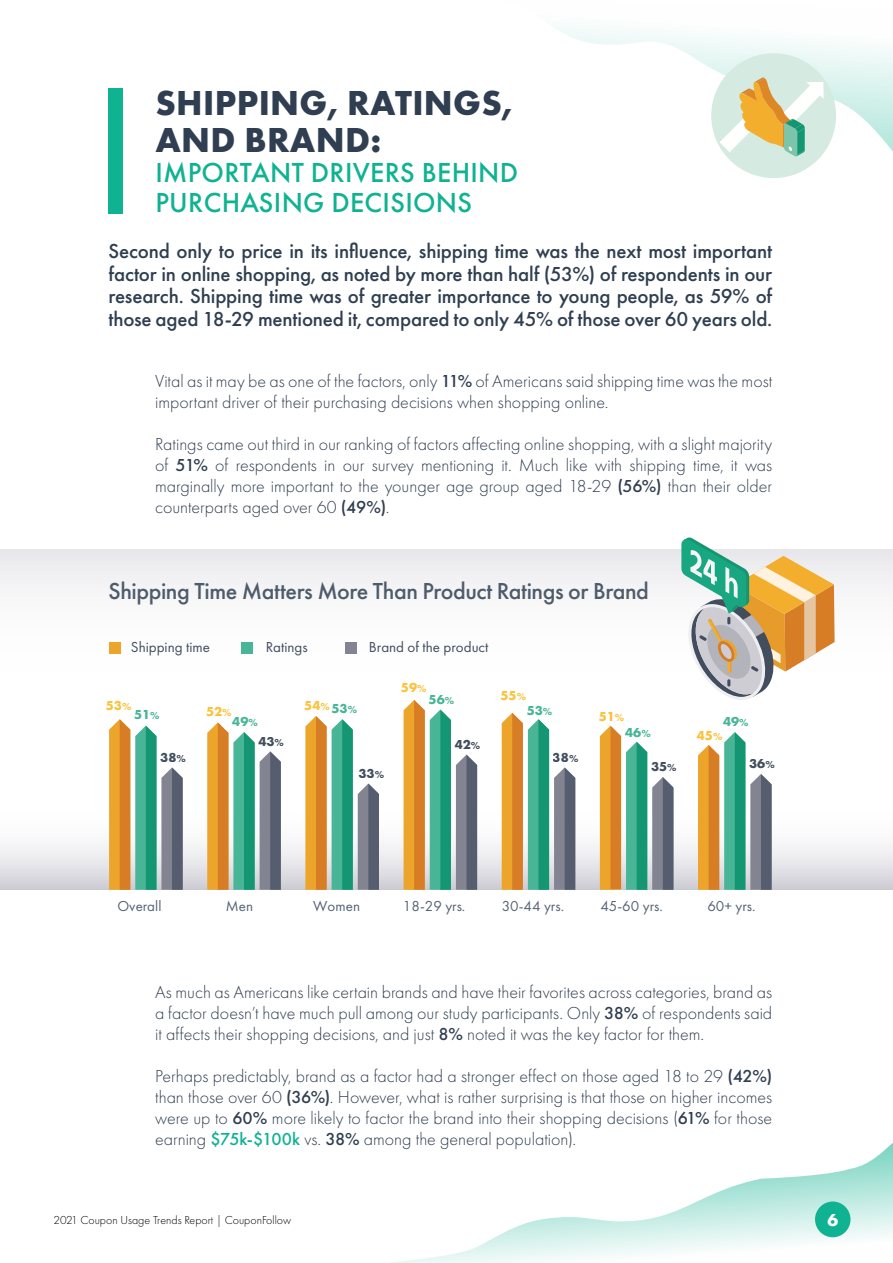
<style>
.page{position:relative;width:893px;height:1263px;background:#fff}
.page>*{position:absolute;margin:0;border:0;box-sizing:border-box;transform-origin:0 0}
.t1{font:700 36px/36px "Futura PT";letter-spacing:.01em;color:#2f3e50}
.t2{font:500 28.5px/30px "Futura PT";letter-spacing:.01em;color:#0fb291}
.t3{font:500 24px "Futura PT";letter-spacing:-.02em;color:#4e5b6a}
.t4{font:500 21px/22.5px "Futura PT";letter-spacing:-.01em;color:#2f3e50;text-align:justify}
.t5{font:300 18px/21px "Futura PT";color:#2f3e50;text-align:justify}
.t6{font:700 18px "Futura PT";color:#fff}
.t7{font:15px "Futura PT";color:#546375}
.t8{font:15px "Futura PT";color:#424d5e}
.t9{font:700 13.5px "Futura PT";color:#fac23b}
.t10{font:700 13.5px "Futura PT";color:#424d5e}
.t11{font:700 13.5px "Futura PT";color:#47b596}
.t12{font:300 12px "Futura PT";color:#000}
.s1{font-weight:500}
.s2{font-size:10.5px}
.s3{color:#47b596}
.s4{font-weight:500;color:#0fb291}
</style>
<div class="page">
<svg style="left:391px;top:1143px;width:502px;height:120px"></svg>
<div style="left:815px;top:1201px;width:35px;height:36px;background:#0fb291;border-radius:50%"></div>
<svg style="left:0;top:549px;width:892px;height:225px"></svg>
<svg style="left:0;top:774px;width:892px;height:116px"></svg>
<svg style="left:109px;top:719px;width:74px;height:171px"></svg>
<svg style="left:404px;top:700px;width:73px;height:190px"></svg>
<svg style="left:207px;top:722px;width:74px;height:168px"></svg>
<svg style="left:305px;top:716px;width:74px;height:174px"></svg>
<svg style="left:502px;top:713px;width:73px;height:177px"></svg>
<svg style="left:600px;top:726px;width:73px;height:164px"></svg>
<svg style="left:698px;top:732px;width:74px;height:158px"></svg>
<div style="left:109px;top:642px;width:11px;height:12px;background:#eda42b"></div>
<div style="left:242px;top:642px;width:11px;height:12px;background:#47b596"></div>
<div style="left:345px;top:642px;width:12px;height:12px;background:#828492"></div>
<svg style="left:681px;top:537px;width:154px;height:170px"></svg>
<div style="left:108px;top:88px;width:15px;height:125px;background:#0fb291"></div>
<svg style="left:553px;top:26px;width:340px;height:126px"></svg>
<div style="left:711px;top:53px;width:125px;height:125px;background:#d5eae1;border-radius:50%"></div>
<svg style="left:719px;top:78px;width:105px;height:79px"></svg>
<h1 class="t1" style="left:155px;top:85px;width:359px">SHIPPING, RATINGS,<br>AND BRAND:</h1>
<h2 class="t2" style="left:155px;top:157px;width:364px">IMPORTANT DRIVERS BEHIND<br>PURCHASING DECISIONS</h2>
<p class="t4" style="left:108px;top:240px;width:665px">Second only to price in its influence, shipping time was the next most important factor in online shopping, as noted by more than half (53%) of respondents in our research. Shipping time was of greater importance to young people, as 59% of those aged 18-29 mentioned it, compared to only 45% of those over 60 years old.</p>
<p class="t5" style="left:155px;top:371px;width:618px">Vital as it may be as one of the factors, only <span class="s1">11%</span> of Americans said shipping time was the most important driver of their purchasing decisions when shopping online.</p>
<p class="t5" style="left:155px;top:434px;width:619px">Ratings came out third in our ranking of factors affecting online shopping, with a slight majority of <span class="s1">51%</span> of respondents in our survey mentioning it. Much like with shipping time, it was marginally more important to the younger age group aged 18-29 <span class="s1">(56%)</span> than their older counterparts aged over 60 <span class="s1">(49%)</span>.</p>
<h3 class="t3" style="left:108px;top:577px;width:542px">Shipping Time Matters More Than Product Ratings or Brand</h3>
<p class="t8" style="left:131px;top:638px;width:81px">Shipping time</p>
<p class="t8" style="left:266px;top:638px;width:43px">Ratings</p>
<p class="t8" style="left:369px;top:638px;width:121px">Brand of the product</p>
<p class="t9" style="left:106px;top:696px;width:27px">53<span class="s2">%</span></p>
<p class="t11" style="left:134px;top:706px;width:27px">51<span class="s2">%</span></p>
<p class="t10" style="left:160px;top:748px;width:27px">38<span class="s2">%</span></p>
<p class="t9" style="left:206px;top:703px;width:27px">52<span class="s2">%</span></p>
<p class="t11" style="left:232px;top:713px;width:27px">49<span class="s2">%</span></p>
<p class="t10" style="left:258px;top:733px;width:27px">43<span class="s2">%</span></p>
<p class="t9" style="left:304px;top:696px;width:54px">54<span class="s2">%</span> <span class="s3">53</span><sub>%</sub></p>
<p class="t10" style="left:358px;top:764px;width:27px">33<span class="s2">%</span></p>
<p class="t9" style="left:401px;top:678px;width:27px">59<span class="s2">%</span></p>
<p class="t11" style="left:429px;top:690px;width:27px">56<span class="s2">%</span></p>
<p class="t10" style="left:455px;top:736px;width:27px">42<span class="s2">%</span></p>
<p class="t9" style="left:501px;top:687px;width:27px">55<span class="s2">%</span></p>
<p class="t11" style="left:527px;top:701px;width:27px">53<span class="s2">%</span></p>
<p class="t10" style="left:553px;top:748px;width:27px">38<span class="s2">%</span></p>
<p class="t9" style="left:599px;top:708px;width:27px">51<span class="s2">%</span></p>
<p class="t11" style="left:723px;top:713px;width:27px">49<span class="s2">%</span></p>
<p class="t11" style="left:625px;top:724px;width:27px">46<span class="s2">%</span></p>
<p class="t9" style="left:697px;top:727px;width:27px">45<span class="s2">%</span></p>
<p class="t10" style="left:651px;top:758px;width:27px">35<span class="s2">%</span></p>
<p class="t10" style="left:749px;top:755px;width:27px">36<span class="s2">%</span></p>
<p class="t7" style="left:117px;top:897px;width:46px">Overall</p>
<p class="t7" style="left:226px;top:897px;width:29px">Men</p>
<p class="t7" style="left:313px;top:897px;width:48px">Women</p>
<p class="t7" style="left:403px;top:897px;width:64px">18-29 yrs.</p>
<p class="t7" style="left:502px;top:897px;width:64px">30-44 yrs.</p>
<p class="t7" style="left:600px;top:897px;width:64px">45-60 yrs.</p>
<p class="t7" style="left:707px;top:897px;width:50px">60+ yrs.</p>
<p class="t5" style="left:155px;top:982px;width:619px">As much as Americans like certain brands and have their favorites across categories, brand as a factor doesn’t have much pull among our study participants. Only <span class="s1">38%</span> of respondents said it affects their shopping decisions, and just <span class="s1">8%</span> noted it was the key factor for them.</p>
<p class="t5" style="left:155px;top:1066px;width:619px">Perhaps predictably, brand as a factor had a stronger effect on those aged 18 to 29 <span class="s1">(42%) </span>than those over 60 <span class="s1">(36%)</span>. However, what is rather surprising is that those on higher incomes were up to <span class="s1">60%</span> more likely to factor the brand into their shopping decisions (<span class="s1">61%</span> for those earning <span class="s4">$75k-$100k</span> vs. <span class="s1">38%</span> among the general population).</p>
<p class="t12" style="left:54px;top:1213px;width:239px">2021 Coupon Usage Trends Report | CouponFollow</p>
<p class="t6" style="left:827px;top:1208px;width:12px">6</p>
</div>
